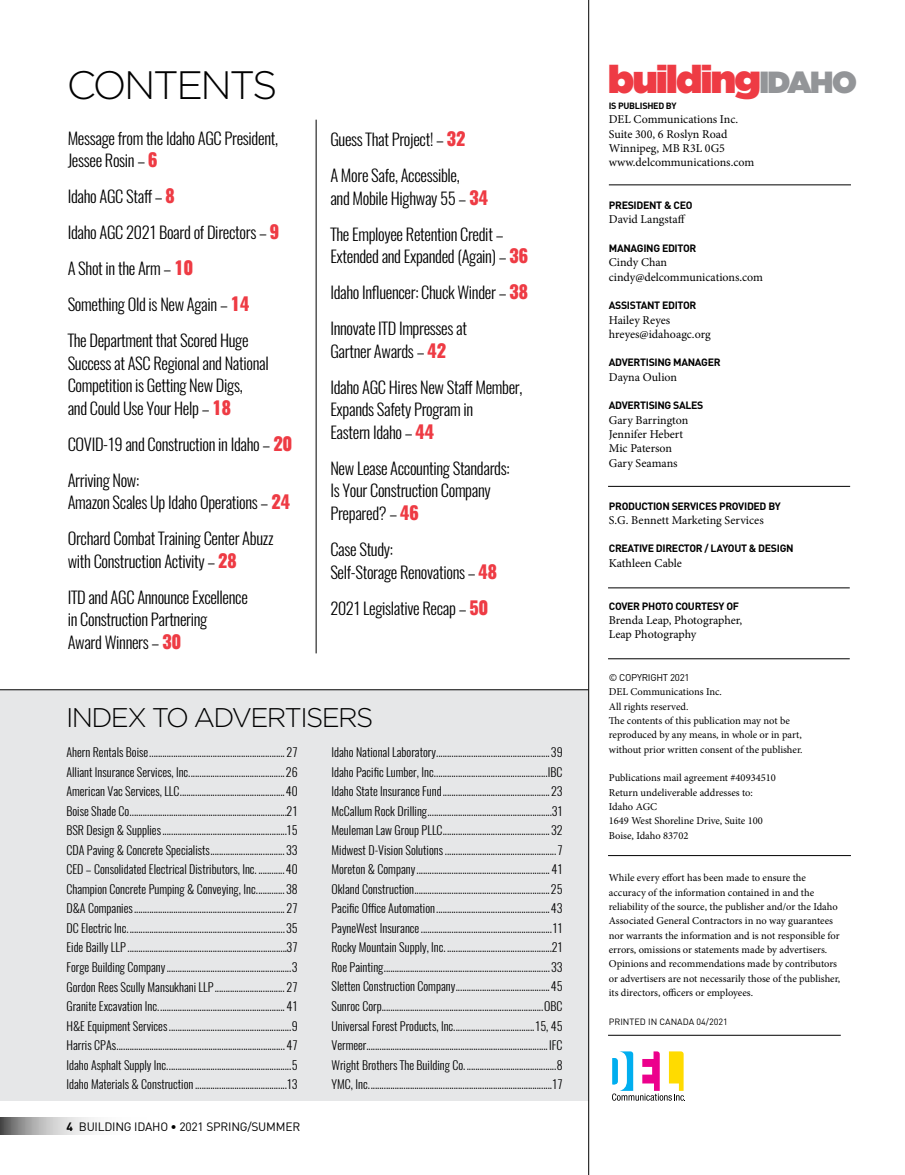
<style>
.page{position:relative;width:905px;height:1175px;background:#fff}
.page>*{position:absolute;margin:0;border:0;box-sizing:border-box;transform-origin:0 0}
.t1{font:300 39.6px "Gotham";letter-spacing:-.06em;color:#000}
.t2{font:900 38.7px "Gotham";letter-spacing:-.04em;color:#ee3b44}
.t3{font:300 27px "Gotham";letter-spacing:-.06em;color:#000}
.t4{font:300 16.5px/36px "Oswald";letter-spacing:-.02em;color:#000}
.t5{font:300 12px/19.5px "Oswald";color:#000;text-align:justify}
.t6{font:12px/14.2px "Minion Pro";color:#000}
.t7{font:12px "DIN";letter-spacing:-.02em;color:#000}
.t8{font:10.5px/14.2px "Minion Pro";letter-spacing:-.005em;color:#000}
.t9{font:700 10.5px "DIN";letter-spacing:-.03em;color:#000}
.t10{font:9.75px "DIN";letter-spacing:-.03em;color:#000}
.t11{font:9px "DIN";color:#000}
.t12{font:700 9px "DIN";letter-spacing:-.03em;color:#000}
.s1{font-weight:800;font-size:18px;color:#ee3b44}
.s2{font-weight:700}
.s3{font-size:39.15px}
.s4{font-size:30.6px;color:#939598}
</style>
<div class="page">
<svg style="left:0;top:1117px;width:94px;height:18px"></svg>
<hr style="left:316px;top:120px;width:1px;height:533px;background:#000">
<div style="left:0;top:690px;width:588px;height:410px;background:#e6e7e8"></div>
<svg style="left:612px;top:1051px;width:72px;height:49px"></svg>
<hr style="left:609px;top:184px;width:241px;height:1px;background:#000">
<hr style="left:608px;top:486px;width:242px;height:1px;background:#000">
<hr style="left:608px;top:587px;width:241px;height:1px;background:#000">
<hr style="left:608px;top:658px;width:241px;height:1px;background:#000">
<hr style="left:608px;top:855px;width:243px;height:1px;background:#000">
<hr style="left:608px;top:1034px;width:232px;height:1px;background:#000">
<hr style="left:588px;top:0;width:1px;height:1174px;background:#000">
<hr style="left:0;top:689px;width:588px;height:1px;background:#000">
<h1 class="t1" style="left:67px;top:60px;width:212px">CONTENTS</h1>
<h3 class="t4" style="left:68px;top:127px;width:212px;line-height:22.5px">Message from the Idaho AGC President,<br>Jessee Rosin – <span class="s1">6</span></h3>
<h3 class="t4" style="left:68px;top:178px;width:213px">Idaho AGC Staff – <span class="s1">8<br></span>Idaho AGC 2021 Board of Directors – <span class="s1">9<br></span>A Shot in the Arm – <span class="s1">10<br></span>Something Old is New Again – <span class="s1">14<br></span>The Department that Scored Huge</h3>
<h3 class="t4" style="left:68px;top:352px;width:202px;line-height:22.5px">Success at ASC Regional and National<br>Competition is Getting New Digs,<br>and Could Use Your Help – <span class="s1">18</span></h3>
<h3 class="t4" style="left:68px;top:426px;width:226px">COVID-19 and Construction in Idaho – <span class="s1">20<br></span>Arriving Now:</h3>
<h3 class="t4" style="left:68px;top:484px;width:224px">Amazon Scales Up Idaho Operations – <span class="s1">24<br></span>Orchard Combat Training Center Abuzz</h3>
<h3 class="t4" style="left:68px;top:543px;width:182px">with Construction Activity – <span class="s1">28<br></span>ITD and AGC Announce Excellence</h3>
<h3 class="t4" style="left:68px;top:608px;width:141px;line-height:22.5px">in Construction Partnering<br>Award Winners – <span class="s1">30</span></h3>
<h3 class="t4" style="left:330px;top:122px;width:137px">Guess That Project! – <span class="s1">32<br></span>A More Safe, Accessible,</h3>
<h3 class="t4" style="left:330px;top:180px;width:174px">and Mobile Highway 55 – <span class="s1">34<br></span>The Employee Retention Credit –</h3>
<h3 class="t4" style="left:330px;top:239px;width:199px;text-align:justify">Extended and Expanded (Again) – <span class="s1">36<br></span>Idaho Influencer: Chuck Winder – <span class="s1">38<br></span>Innovate ITD Impresses at</h3>
<h3 class="t4" style="left:330px;top:333px;width:193px">Gartner Awards – <span class="s1">42<br></span>Idaho AGC Hires New Staff Member,</h3>
<h3 class="t4" style="left:330px;top:398px;width:144px;line-height:22.5px">Expands Safety Program in<br>Eastern Idaho – <span class="s1">44</span></h3>
<h3 class="t4" style="left:330px;top:457px;width:181px;line-height:22.5px">New Lease Accounting Standards:<br>Is Your Construction Company<br>Prepared? – <span class="s1">46</span></h3>
<h3 class="t4" style="left:330px;top:538px;width:169px;line-height:22.5px">Case Study:<br>Self-Storage Renovations – <span class="s1">48</span></h3>
<h3 class="t4" style="left:330px;top:590px;width:159px">2021 Legislative Recap – <span class="s1">50</span></h3>
<h3 class="t3" style="left:66px;top:700px;width:309px">INDEX TO ADVERTISERS</h3>
<p class="t5" style="left:66px;top:742px;width:233px">Ahern Rentals Boise.............................................................. 27<br>Alliant Insurance Services, Inc............................................26<br>American Vac Services, LLC................................................40<br>Boise Shade Co........................................................................21<br>BSR Design &amp; Supplies.........................................................15<br>CDA Paving &amp; Concrete Specialists..................................33<br>CED – Consolidated Electrical Distributors, Inc. ............40<br>Champion Concrete Pumping &amp; Conveying, Inc.............38<br>D&amp;A Companies..................................................................... 27<br>DC Electric Inc........................................................................35<br>Eide Bailly LLP .........................................................................37<br>Forge Building Company.........................................................3<br>Gordon Rees Scully Mansukhani LLP................................ 27<br>Granite Excavation Inc.......................................................... 41<br>H&amp;E Equipment Services........................................................9<br>Harris CPAs............................................................................. 47<br>Idaho Asphalt Supply Inc.........................................................5<br>Idaho Materials &amp; Construction ..........................................13</p>
<p class="t5" style="left:331px;top:742px;width:233px">Idaho National Laboratory....................................................39<br>Idaho Pacific Lumber, Inc....................................................IBC Idaho State Insurance Fund.................................................23<br>McCallum Rock Drilling.........................................................31<br>Meuleman Law Group PLLC.................................................32<br>Midwest D-Vision Solutions...................................................7<br>Moreton &amp; Company............................................................. 41<br>Okland Construction..............................................................25<br>Pacific Office Automation....................................................43<br>PayneWest Insurance............................................................11<br>Rocky Mountain Supply, Inc. ................................................21<br>Roe Painting............................................................................33<br>Sletten Construction Company...........................................45<br>Sunroc Corp..........................................................................OBC Universal Forest Products, Inc.....................................15, 45<br>Vermeer................................................................................... IFC Wright Brothers The Building Co. .........................................8<br>YMC, Inc....................................................................................17</p>
<p class="t7" style="left:66px;top:1119px;width:235px"><span class="s2">4</span> BUILDING IDAHO • 2021 SPRING/SUMMER</p>
<h2 class="t2" style="left:608px;top:51px;width:250px">buildi<span class="s3">ng</span><span class="s4">IDAHO</span></h2>
<p class="t12" style="left:608px;top:100px;width:69px">IS PUBLISHED BY</p>
<p class="t6" style="left:608px;top:112px;width:147px">DEL Communications Inc.<br>Suite 300, 6 Roslyn Road<br>Winnipeg, MB R3L 0G5 www.delcommunications.com</p>
<p class="t9" style="left:608px;top:198px;width:85px">PRESIDENT &amp; CEO</p>
<p class="t6" style="left:608px;top:212px;width:78px">David Langstaff</p>
<p class="t9" style="left:608px;top:241px;width:89px">MANAGING EDITOR</p>
<p class="t6" style="left:608px;top:255px;width:156px">Cindy Chan cindy@delcommunications.com</p>
<p class="t9" style="left:608px;top:298px;width:89px">ASSISTANT EDITOR</p>
<p class="t6" style="left:608px;top:312px;width:103px">Hailey Reyes hreyes@idahoagc.org</p>
<p class="t9" style="left:608px;top:356px;width:113px">ADVERTISING MANAGER</p>
<p class="t6" style="left:608px;top:370px;width:70px">Dayna Oulion</p>
<p class="t9" style="left:608px;top:399px;width:96px">ADVERTISING SALES</p>
<p class="t6" style="left:608px;top:413px;width:81px">Gary Barrington<br>Jennifer Hebert<br>Mic Paterson<br>Gary Seamans</p>
<p class="t9" style="left:608px;top:499px;width:174px">PRODUCTION SERVICES PROVIDED BY</p>
<p class="t6" style="left:608px;top:513px;width:156px">S.G. Bennett Marketing Services</p>
<p class="t9" style="left:608px;top:542px;width:186px">CREATIVE DIRECTOR / LAYOUT &amp; DESIGN</p>
<p class="t6" style="left:608px;top:556px;width:75px">Kathleen Cable</p>
<p class="t9" style="left:608px;top:599px;width:132px">COVER PHOTO COURTESY OF</p>
<p class="t6" style="left:608px;top:613px;width:135px">Brenda Leap, Photographer,<br>Leap Photography</p>
<p class="t10" style="left:608px;top:671px;width:82px">© COPYRIGHT 2021</p>
<p class="t8" style="left:608px;top:685px;width:195px">DEL Communications Inc.<br>All rights reserved.<br>The contents of this publication may not be reproduced by any means, in whole or in part, without prior written consent of the publisher.</p>
<p class="t8" style="left:608px;top:771px;width:169px">Publications mail agreement #40934510<br>Return undeliverable addresses to:<br>Idaho AGC<br>1649 West Shoreline Drive, Suite 100<br>Boise, Idaho 83702</p>
<p class="t8" style="left:608px;top:871px;width:233px">While every effort has been made to ensure the accuracy of the information contained in and the reliability of the source, the publisher and/or the Idaho Associated General Contractors in no way guarantees nor warrants the information and is not responsible for errors, omissions or statements made by advertisers.<br>Opinions and recommendations made by contributors or advertisers are not necessarily those of the publisher, its directors, officers or employees.</p>
<p class="t11" style="left:608px;top:1015px;width:121px">PRINTED IN CANADA 04/2021</p>
</div>
